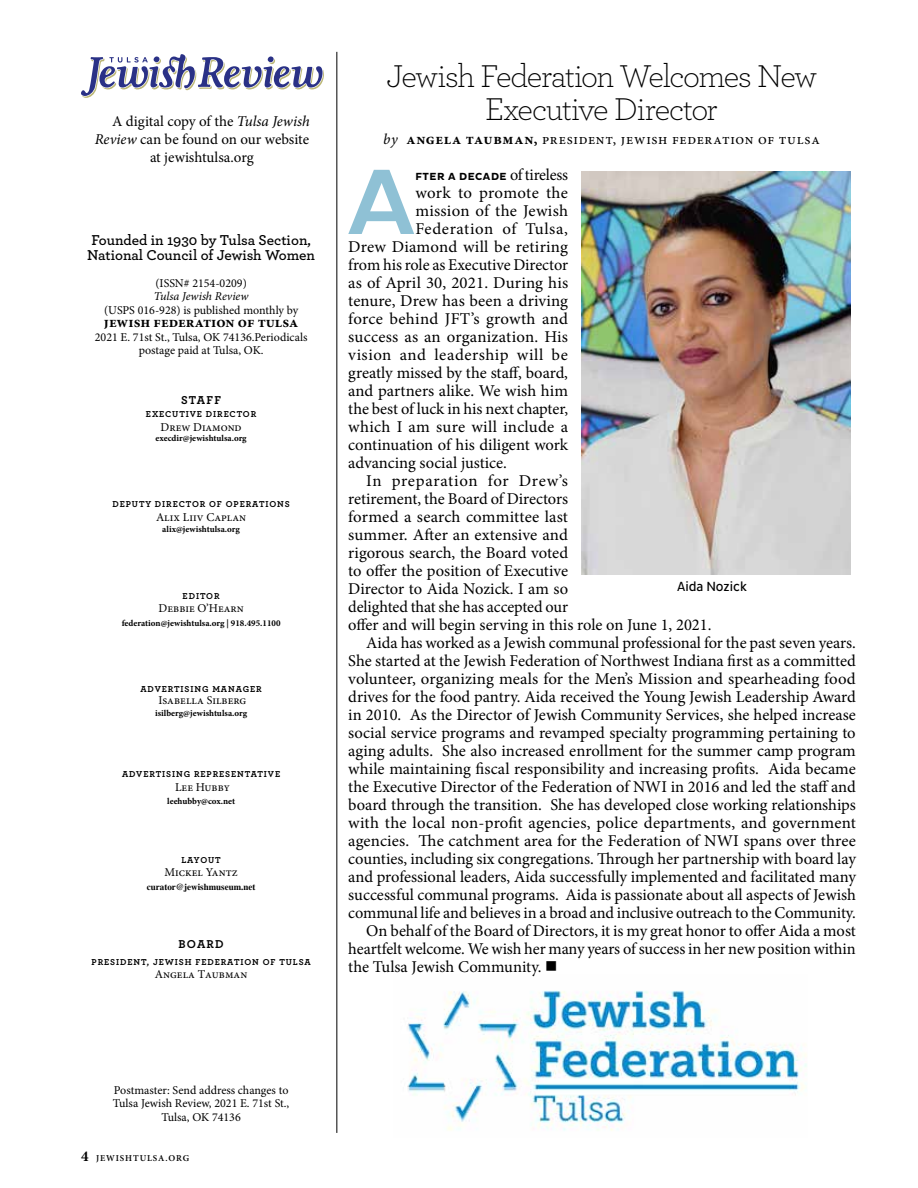
<style>
.page{position:relative;width:918px;height:1188px;background:#fff}
.page>*{position:absolute;margin:0;border:0;box-sizing:border-box;transform-origin:0 0}
.t1{font:500 94.35px "Pluto Sans";color:#8fc1d5}
.t2{font:300 33px/33px "Archer";letter-spacing:-.04em;color:#000;text-align:center}
.t3{font:16.5px "Minion Pro";color:#000}
.t4{font:15px "Minion Pro";letter-spacing:.04em;color:#000}
.t5{font:600 15px/15px "Archer";color:#000}
.t6{font:700 15px "Minion Pro";color:#000}
.t7{font:13.5px "Pluto Sans Cond";color:#000}
.t8{font:12px/13.5px "Minion Pro";color:#000;text-align:center}
.t9{font:italic 12px "Minion Pro";letter-spacing:.005em;color:#000}
.t10{font:700 12px "Archer";letter-spacing:.1em;color:#000}
.t11{font:700 10.5px "Pluto Sans";letter-spacing:.055em;color:#000}
.t12{font:700 9px "Archer";letter-spacing:.1em;color:#000}
.t13{font:700 9px "Minion Pro";color:#000}
.t14{font:700 9px "Times";color:#000}
.t15{font:600 9px "Minion Pro";letter-spacing:.1em;color:#000}
.s1{font-style:italic}
.s2{font-weight:700}
.s3{font-family:"Minion Pro";font-weight:400;font-size:16.5px}
.s4{font-weight:700;font-size:15px}
</style>
<div class="page">
<svg style="left:81px;top:54px;width:243px;height:44px"></svg>
<hr style="left:337px;top:52px;width:1px;height:1081px;background:#000">
<img style="left:407px;top:990px;width:400px;height:141px">
<img style="left:582px;top:171px;width:269px;height:404px">
<p class="t4" style="left:112px;top:111px;width:199px">A digital copy of the <span class="s1">Tulsa Jewish</span></p>
<p class="t4" style="left:95px;top:129px;width:216px"><span class="s1">Review</span> can be found on our website</p>
<p class="t4" style="left:150px;top:147px;width:105px">at jewishtulsa.org</p>
<p class="t5" style="left:87px;top:231px;width:229px">Founded in 1930 by Tulsa Section,<br>National Council of Jewish Women</p>
<p class="t8" style="left:155px;top:276px;width:93px">(ISSN# 2154-0209)</p>
<p class="t9" style="left:154px;top:288px;width:96px">Tulsa Jewish Review</p>
<p class="t8" style="left:104px;top:303px;width:196px">(USPS 016-928) is published monthly by</p>
<p class="t6" style="left:104px;top:312px;width:196px">jewish federation of tulsa</p>
<p class="t8" style="left:95px;top:330px;width:214px">2021 E. 71st St., Tulsa, OK 74136.Periodicals postage paid at Tulsa, OK.</p>
<p class="t10" style="left:181px;top:390px;width:41px">STAFF</p>
<p class="t12" style="left:146px;top:407px;width:112px">EXECUTIVE DIRECTOR</p>
<p class="t8" style="left:161px;top:420px;width:83px">Drew Diamond</p>
<p class="t13" style="left:156px;top:432px;width:93px">execdir@jewishtulsa.org</p>
<p class="t12" style="left:112px;top:497px;width:179px">DEPUTY DIRECTOR OF OPERATIONS</p>
<p class="t8" style="left:156px;top:510px;width:92px">Alix Liiv Caplan</p>
<p class="t13" style="left:162px;top:522px;width:79px">alix@jewishtulsa.org</p>
<p class="t12" style="left:183px;top:588px;width:39px">EDITOR</p>
<p class="t8" style="left:159px;top:602px;width:87px">Debbie O’Hearn</p>
<p class="t13" style="left:122px;top:616px;width:160px">federation@jewishtulsa.org | 918.495.1100</p>
<p class="t12" style="left:140px;top:681px;width:123px">ADVERTISING MANAGER</p>
<p class="t8" style="left:159px;top:693px;width:89px">Isabella Silberg</p>
<p class="t13" style="left:155px;top:706px;width:94px">isilberg@jewishtulsa.org</p>
<p class="t12" style="left:122px;top:767px;width:160px">ADVERTISING REPRESENTATIVE</p>
<p class="t8" style="left:175px;top:780px;width:57px">Lee Hubby</p>
<p class="t13" style="left:167px;top:795px;width:70px">leehubby@cox.net</p>
<p class="t12" style="left:181px;top:852px;width:41px">LAYOUT</p>
<p class="t8" style="left:165px;top:866px;width:75px">Mickel Yantz</p>
<p class="t14" style="left:147px;top:881px;width:110px">curator@jewishmuseum.net</p>
<p class="t10" style="left:179px;top:935px;width:47px">BOARD</p>
<p class="t12" style="left:92px;top:954px;width:221px">PRESIDENT, JEWISH FEDERATION OF TULSA</p>
<p class="t8" style="left:155px;top:968px;width:94px">Angela Taubman</p>
<h2 class="t2" style="left:386px;top:58px;width:432px">Jewish Federation Welcomes New<br>Executive Director</h2>
<p class="t4" style="left:383px;top:129px;width:438px"><span class="s1">by</span> <span class="s2">angela taubman,</span> President, Jewish Federation of Tulsa</p>
<h1 class="t1" style="left:347px;top:148px;width:69px">A</h1>
<p class="t11" style="left:415px;top:170px;width:154px">FTER A DECADE <span class="s3">of tireless</span></p>
<p class="t3" style="left:415px;top:182px;width:154px">work to promote the</p>
<p class="t3" style="left:415px;top:200px;width:154px">mission of the Jewish</p>
<p class="t3" style="left:415px;top:218px;width:154px">Federation of Tulsa,</p>
<p class="t3" style="left:348px;top:236px;width:221px">Drew Diamond will be retiring</p>
<p class="t3" style="left:348px;top:254px;width:221px">from his role as Executive Director</p>
<p class="t3" style="left:348px;top:272px;width:221px">as of April 30, 2021. During his</p>
<p class="t3" style="left:348px;top:290px;width:221px">tenure, Drew has been a driving</p>
<p class="t3" style="left:348px;top:308px;width:221px">force behind JFT’s growth and</p>
<p class="t3" style="left:348px;top:326px;width:221px">success as an organization. His</p>
<p class="t3" style="left:348px;top:344px;width:221px">vision and leadership will be</p>
<p class="t3" style="left:348px;top:362px;width:221px">greatly missed by the staff, board,</p>
<p class="t3" style="left:348px;top:380px;width:221px">and partners alike. We wish him</p>
<p class="t3" style="left:348px;top:398px;width:221px">the best of luck in his next chapter,</p>
<p class="t3" style="left:348px;top:416px;width:221px">which I am sure will include a</p>
<p class="t3" style="left:348px;top:434px;width:222px">continuation of his diligent work</p>
<p class="t3" style="left:348px;top:452px;width:160px">advancing social justice.</p>
<p class="t3" style="left:366px;top:470px;width:203px">In preparation for Drew’s</p>
<p class="t3" style="left:348px;top:488px;width:221px">retirement, the Board of Directors</p>
<p class="t3" style="left:348px;top:506px;width:221px">formed a search committee last</p>
<p class="t3" style="left:348px;top:524px;width:221px">summer. After an extensive and</p>
<p class="t3" style="left:348px;top:542px;width:221px">rigorous search, the Board voted</p>
<p class="t3" style="left:348px;top:560px;width:221px">to offer the position of Executive</p>
<p class="t3" style="left:348px;top:578px;width:221px">Director to Aida Nozick. I am so</p>
<p class="t3" style="left:348px;top:596px;width:221px">delighted that she has accepted our</p>
<p class="t3" style="left:348px;top:614px;width:365px">offer and will begin serving in this role on June 1, 2021.</p>
<p class="t3" style="left:366px;top:632px;width:491px">Aida has worked as a Jewish communal professional for the past seven years.</p>
<p class="t3" style="left:348px;top:650px;width:509px">She started at the Jewish Federation of Northwest Indiana first as a committed</p>
<p class="t3" style="left:348px;top:668px;width:509px">volunteer, organizing meals for the Men’s Mission and spearheading food</p>
<p class="t3" style="left:348px;top:686px;width:509px">drives for the food pantry. Aida received the Young Jewish Leadership Award</p>
<p class="t3" style="left:348px;top:704px;width:509px">in 2010. As the Director of Jewish Community Services, she helped increase</p>
<p class="t3" style="left:348px;top:722px;width:509px">social service programs and revamped specialty programming pertaining to</p>
<p class="t3" style="left:348px;top:740px;width:509px">aging adults. She also increased enrollment for the summer camp program</p>
<p class="t3" style="left:348px;top:758px;width:509px">while maintaining fiscal responsibility and increasing profits. Aida became</p>
<p class="t3" style="left:348px;top:776px;width:509px">the Executive Director of the Federation of NWI in 2016 and led the staff and</p>
<p class="t3" style="left:348px;top:794px;width:509px">board through the transition. She has developed close working relationships</p>
<p class="t3" style="left:348px;top:812px;width:509px">with the local non-profit agencies, police departments, and government</p>
<p class="t3" style="left:348px;top:830px;width:509px">agencies. The catchment area for the Federation of NWI spans over three</p>
<p class="t3" style="left:348px;top:848px;width:509px">counties, including six congregations. Through her partnership with board lay</p>
<p class="t3" style="left:348px;top:866px;width:509px">and professional leaders, Aida successfully implemented and facilitated many</p>
<p class="t3" style="left:348px;top:884px;width:509px">successful communal programs. Aida is passionate about all aspects of Jewish</p>
<p class="t3" style="left:348px;top:902px;width:509px">communal life and believes in a broad and inclusive outreach to the Community.</p>
<p class="t3" style="left:366px;top:920px;width:491px">On behalf of the Board of Directors, it is my great honor to offer Aida a most</p>
<p class="t3" style="left:348px;top:938px;width:509px">heartfelt welcome. We wish her many years of success in her new position within</p>
<p class="t3" style="left:348px;top:956px;width:211px">the Tulsa Jewish Community. ■</p>
<p class="t7" style="left:677px;top:579px;width:71px">Aida Nozick</p>
<p class="t8" style="left:113px;top:1083px;width:178px">Postmaster: Send address changes to<br>Tulsa Jewish Review, 2021 E. 71st St.,<br>Tulsa, OK 74136</p>
<p class="t15" style="left:81px;top:1152px;width:110px"><span class="s4">4</span> JEWISHTULSA.ORG</p>
</div>
